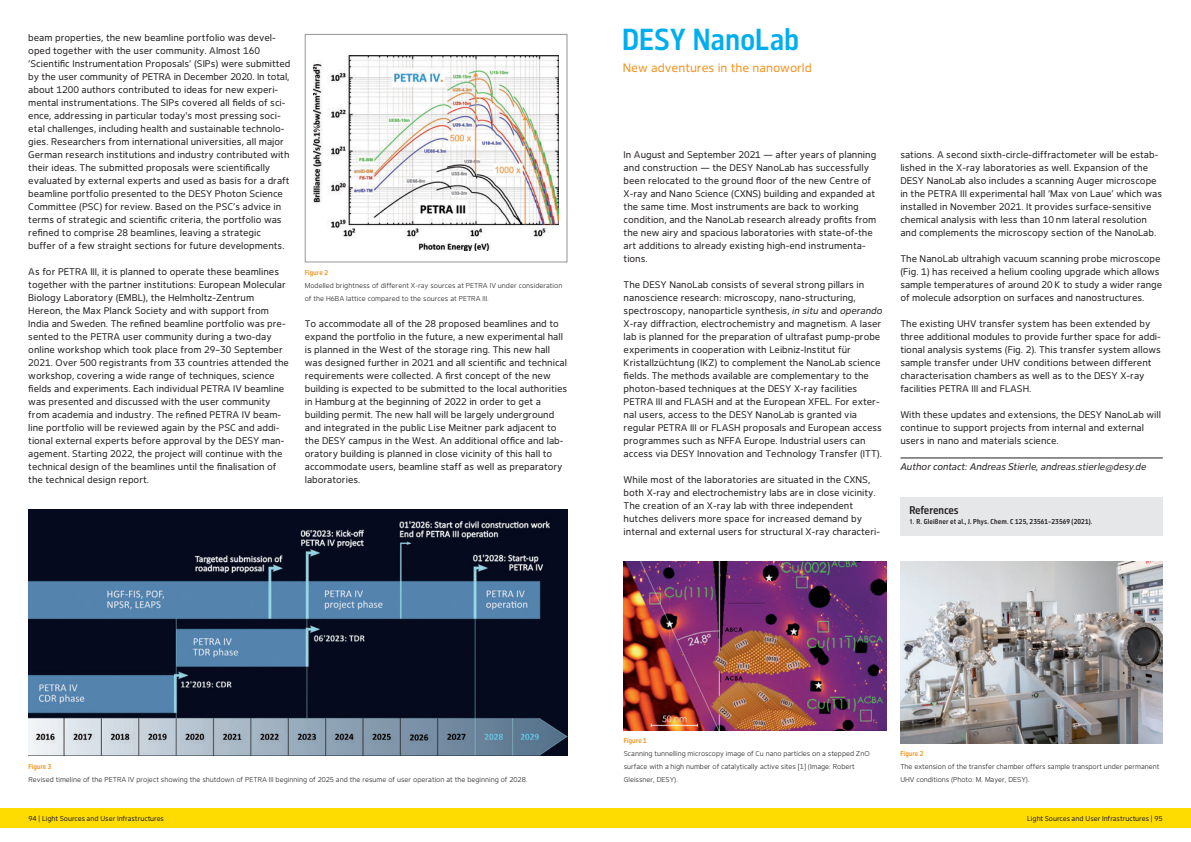
<style>
.page{position:relative;width:1191px;height:842px;background:#fff}
.page>*{position:absolute;margin:0;border:0;box-sizing:border-box;transform-origin:0 0}
.t1{font:500 30px "Desy Sans Cn";letter-spacing:-.005em;color:#00aeef}
.t2{font:12px "Desy Sans";color:#f7931d}
.t3{font:500 11px "Desy Sans Cn";letter-spacing:-.02em;color:#231f20}
.t4{font:9.5px/13px "Desy Sans";color:#231f20}
.t5{font:italic 9.5px "Desy Sans";color:#231f20}
.t6{font:300 7px/13px "Desy Sans";letter-spacing:-.005em;color:#231f20}
.t7{font:7px "Desy Sans";letter-spacing:-.01em;color:#231f20}
.t8{font:500 7px "Desy Sans Cn";letter-spacing:.025em;color:#231f20}
.t9{font:500 7px "Desy Sans Cn";color:#f7931d}
.s1{font-style:italic}
.s2{font-family:"Desy Neue Helvetica 67 Cond M";font-weight:400}
</style>
<div class="page">
<div style="left:0;top:808px;width:1191px;height:20px;background:#ffdc01"></div>
<img style="left:313px;top:56px;width:245px;height:195px">
<div style="left:305px;top:34px;width:262px;height:228px;border:1px solid #939598"></div>
<img style="left:29px;top:509px;width:538px;height:247px">
<img style="left:623px;top:561px;width:263px;height:169px">
<img style="left:900px;top:561px;width:262px;height:182px">
<hr style="left:900px;top:458px;width:262px;height:1px;background:#231f20">
<div style="left:900px;top:497px;width:262px;height:38px;background:#e6e7e9"></div>
<p class="t4" style="left:28px;top:31px;width:264px">beam properties, the new beamline portfolio was devel&shy;oped together with the user community. Almost 160 ‘Scientific Instrumentation Proposals’ (SIPs) were submitted by the user community of PETRA in December 2020. In total, about 1200 authors contributed to ideas for new experi&shy;mental instrumentations. The SIPs covered all fields of sci&shy;ence, addressing in particular today's most pressing soci&shy;etal challenges, including health and sustainable technolo&shy;gies. Researchers from international universities, all major German research institutions and industry contributed with their ideas. The submitted proposals were scientifically evaluated by external experts and used as basis for a draft beamline portfolio presented to the DESY Photon Science Committee (PSC) for review. Based on the PSC’s advice in terms of strategic and scientific criteria, the portfolio was refined to comprise 28 beamlines, leaving a strategic buffer of a few straight sections for future developments.</p>
<p class="t4" style="left:28px;top:265px;width:262px">As for PETRA III, it is planned to operate these beamlines together with the partner institutions: European Molecular Biology Laboratory (EMBL), the Helmholtz-Zentrum Hereon, the Max Planck Society and with support from India and Sweden. The refined beamline portfolio was pre&shy;sented to the PETRA user community during a two-day online workshop which took place from 29–30 September 2021. Over 500 registrants from 33 countries attended the workshop, covering a wide range of techniques, science fields and experiments. Each individual PETRA IV beamline was presented and discussed with the user community from academia and industry. The refined PETRA IV beam&shy;line portfolio will be reviewed again by the PSC and addi&shy;tional external experts before approval by the DESY man&shy;agement. Starting 2022, the project will continue with the technical design of the beamlines until the finalisation of the technical design report.</p>
<p class="t9" style="left:305px;top:269px;width:25px">Figure 2</p>
<p class="t6" style="left:305px;top:279px;width:259px">Modelled brightness of different X-ray sources at PETRA IV under consideration of the H6BA lattice compared to the sources at PETRA III.</p>
<p class="t4" style="left:305px;top:317px;width:264px">To accommodate all of the 28 proposed beamlines and to expand the portfolio in the future, a new experimental hall is planned in the West of the storage ring. This new hall was designed further in 2021 and all scientific and technical requirements were collected. A first concept of the new building is expected to be submitted to the local authorities in Hamburg at the beginning of 2022 in order to get a building permit. The new hall will be largely underground and integrated in the public Lise Meitner park adjacent to the DESY campus in the West. An additional office and lab&shy;oratory building is planned in close vicinity of this hall to accommodate users, beamline staff as well as preparatory laboratories.</p>
<h1 class="t1" style="left:622px;top:22px;width:179px">DESY NanoLab</h1>
<p class="t2" style="left:623px;top:61px;width:191px">New adventures in the nanoworld</p>
<p class="t4" style="left:623px;top:148px;width:254px">In August and September 2021 — after years of planning and construction — the DESY NanoLab has successfully been relocated to the ground floor of the new Centre of X-ray and Nano Science (CXNS) building and expanded at the same time. Most instruments are back to working condition, and the NanoLab research already profits from the new airy and spacious laboratories with state-of-the art additions to already existing high-end instrumenta&shy;tions.</p>
<p class="t4" style="left:623px;top:278px;width:260px">The DESY NanoLab consists of several strong pillars in nanoscience research: microscopy, nano-structuring, spectroscopy, nanoparticle synthesis, <span class="s1">in situ</span> and <span class="s1">operando </span>X-ray diffraction, electrochemistry and magnetism. A laser lab is planned for the preparation of ultrafast pump-probe experiments in cooperation with Leibniz-Institut für Kristallzüchtung (IKZ) to complement the NanoLab science fields. The methods available are complementary to the photon-based techniques at the DESY X-ray facilities PETRA III and FLASH and at the European XFEL. For exter&shy;nal users, access to the DESY NanoLab is granted via regular PETRA III or FLASH proposals and European access programmes such as NFFA Europe. Industrial users can access via DESY Innovation and Technology Transfer (ITT).</p>
<p class="t4" style="left:623px;top:473px;width:258px">While most of the laboratories are situated in the CXNS, both X-ray and electrochemistry labs are in close vicinity.<br>The creation of an X-ray lab with three independent hutches delivers more space for increased demand by internal and external users for structural X-ray characteri-</p>
<p class="t4" style="left:900px;top:148px;width:263px">sations. A second sixth-circle-diffractometer will be estab&shy;lished in the X-ray laboratories as well. Expansion of the DESY NanoLab also includes a scanning Auger microscope in the PETRA III experimental hall ‘Max von Laue’ which was installed in November 2021. It provides surface-sensitive chemical analysis with less than 10 nm lateral resolution and complements the microscopy section of the NanoLab.</p>
<p class="t4" style="left:900px;top:252px;width:263px">The NanoLab ultrahigh vacuum scanning probe microscope (Fig. 1) has received a helium cooling upgrade which allows sample temperatures of around 20 K to study a wider range of molecule adsorption on surfaces and nanostructures.</p>
<p class="t4" style="left:900px;top:317px;width:262px">The existing UHV transfer system has been extended by three additional modules to provide further space for addi&shy;tional analysis systems (Fig. 2). This transfer system allows sample transfer under UHV conditions between different characterisation chambers as well as to the DESY X-ray facilities PETRA III and FLASH.</p>
<p class="t4" style="left:900px;top:408px;width:262px">With these updates and extensions, the DESY NanoLab will continue to support projects from internal and external users in nano and materials science.</p>
<p class="t5" style="left:900px;top:461px;width:247px">Author contact: Andreas Stierle, andreas.stierle@desy.de</p>
<p class="t3" style="left:909px;top:504px;width:51px">References</p>
<p class="t8" style="left:909px;top:518px;width:184px"><span class="s2">1</span>. R. Gleißner et al., J. Phys. Chem. C 125, 23561–23569 (2021).</p>
<p class="t9" style="left:28px;top:763px;width:25px">Figure 3</p>
<p class="t6" style="left:28px;top:773px;width:500px">Revised timeline of the PETRA IV project showing the shutdown of PETRA III beginning of 2025 and the resume of user operation at the beginning of 2028.</p>
<p class="t9" style="left:624px;top:737px;width:25px">Figure 1</p>
<p class="t6" style="left:624px;top:747px;width:247px">Scanning tunnelling microscopy image of Cu nano particles on a stepped ZnO surface with a high number of catalytically active sites [1] (Image: Robert<br>Gleissner, DESY).</p>
<p class="t9" style="left:900px;top:750px;width:25px">Figure 2</p>
<p class="t6" style="left:900px;top:760px;width:260px">The extension of the transfer chamber offers sample transport under permanent<br>UHV conditions (Photo: M. Mayer, DESY).</p>
<p class="t7" style="left:28px;top:815px;width:137px">94 | Light Sources and User Infrastructures</p>
<p class="t7" style="left:1027px;top:815px;width:137px">Light Sources and User Infrastructures | 95</p>
</div>
